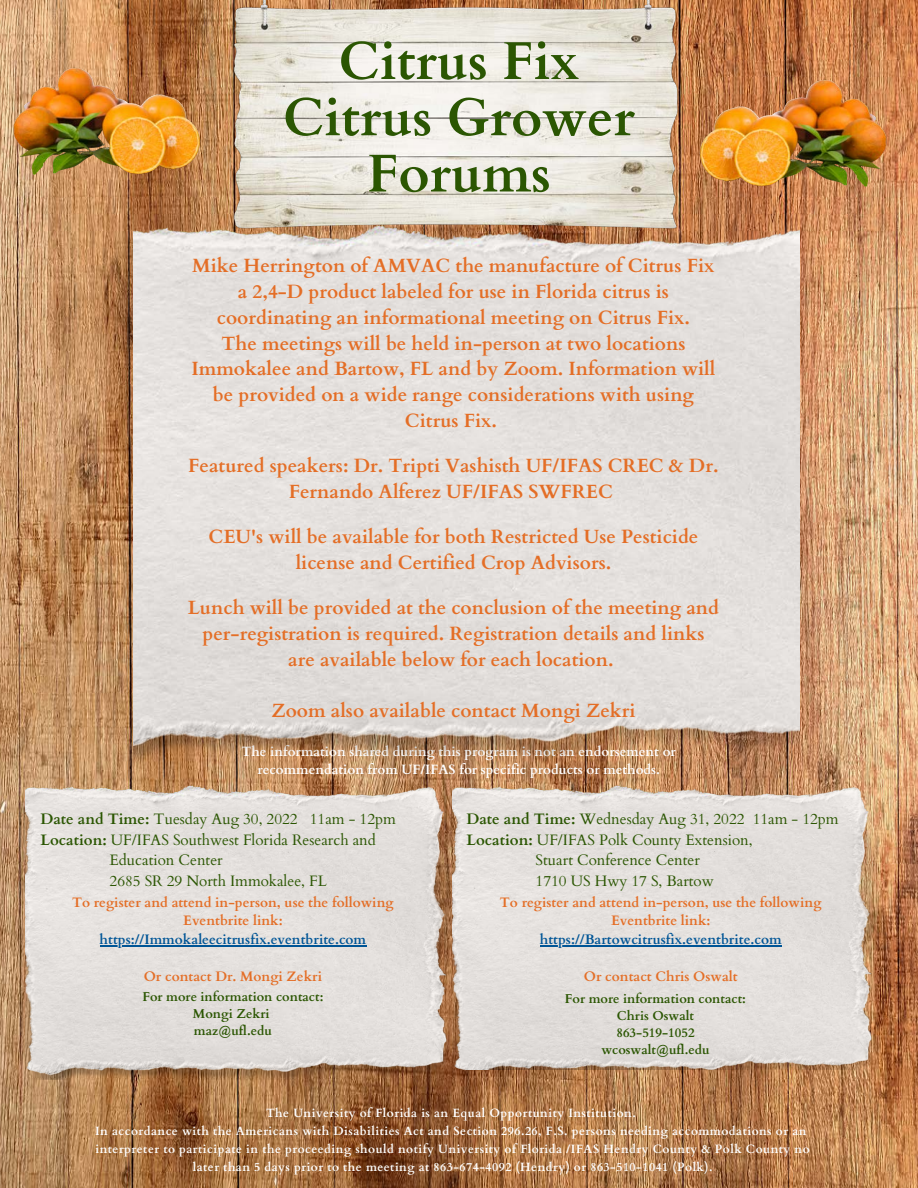
<style>
.page{position:relative;width:918px;height:1188px;background:#fff}
.page>*{position:absolute;margin:0;border:0;box-sizing:border-box;transform-origin:0 0}
.t1{font:700 53.25px/56.2px "Cardo";color:#2b5602;text-align:center}
.t2{font:700 19.2px/25.8px "Cardo";color:#e46e26;text-align:center}
.t3{font:15.15px "Cardo";color:#2b5602}
.t4{font:700 13.8px/18.6px "Cardo";color:#e46e26;text-align:center}
.t5{font:700 13.8px "Cardo";color:#005596}
.t6{font:700 13.5px/18px "Cardo";color:#fff;text-align:center}
.t7{font:700 12.9px/17.1px "Cardo";color:#2b5602;text-align:center}
.t8{font:700 12px/18px "Cardo";letter-spacing:.04em;color:#fff;text-align:center}
.s1{font-weight:700}
</style>
<div class="page">
<img style="left:0;top:0;width:918px;height:1188px">
<img style="left:25px;top:784px;width:428px;height:296px">
<img style="left:175px;top:0;width:535px;height:223px">
<img style="left:7px;top:46px;width:203px;height:135px">
<hr style="left:100px;top:945px;width:266px;height:1px;background:#005596">
<img style="left:691px;top:58px;width:202px;height:135px">
<img style="left:133px;top:223px;width:666px;height:544px">
<img style="left:453px;top:784px;width:424px;height:286px">
<hr style="left:540px;top:945px;width:242px;height:1px;background:#005596">
<h1 class="t1" style="left:283px;top:34px;width:353px">Citrus Fix<br>Citrus Grower<br>Forums</h1>
<p class="t2" style="left:191px;top:253px;width:526px">Mike Herrington of AMVAC the manufacture of Citrus Fix a 2,4-D product labeled for use in Florida citrus is coordinating an informational meeting on Citrus Fix.<br>The meetings will be held in-person at two locations Immokalee and Bartow, FL and by Zoom. Information will be provided on a wide range considerations with using Citrus Fix.</p>
<p class="t2" style="left:188px;top:453px;width:532px">Featured speakers: Dr. Tripti Vashisth UF/IFAS CREC &amp; Dr.<br>Fernando Alferez UF/IFAS SWFREC</p>
<p class="t2" style="left:209px;top:524px;width:491px">CEU's will be available for both Restricted Use Pesticide license and Certified Crop Advisors.</p>
<p class="t2" style="left:188px;top:595px;width:533px">Lunch will be provided at the conclusion of the meeting and per-registration is required. Registration details and links are available below for each location.</p>
<p class="t2" style="left:271px;top:699px;width:366px">Zoom also available contact Mongi Zekri</p>
<p class="t6" style="left:242px;top:743px;width:436px">The information shared during this program is not an endorsement or recommendation from UF/IFAS for specific products or methods.</p>
<p class="t3" style="left:40px;top:809px;width:357px"><span class="s1">Date and Time:</span> Tuesday Aug 30, 2022 11am - 12pm</p>
<p class="t3" style="left:40px;top:830px;width:337px"><span class="s1">Location:</span> UF/IFAS Southwest Florida Research and</p>
<p class="t3" style="left:110px;top:850px;width:115px">Education Center</p>
<p class="t3" style="left:110px;top:871px;width:219px">2685 SR 29 North Immokalee, FL</p>
<p class="t4" style="left:72px;top:893px;width:323px">To register and attend in-person, use the following<br>Eventbrite link:</p>
<p class="t5" style="left:100px;top:930px;width:268px">https://Immokaleecitrusfix.eventbrite.com</p>
<p class="t4" style="left:144px;top:967px;width:180px">Or contact Dr. Mongi Zekri</p>
<p class="t7" style="left:142px;top:988px;width:183px">For more information contact:<br>Mongi Zekri<br>maz@ufl.edu</p>
<p class="t3" style="left:467px;top:809px;width:374px"><span class="s1">Date and Time:</span> Wednesday Aug 31, 2022 11am - 12pm</p>
<p class="t3" style="left:467px;top:830px;width:288px"><span class="s1">Location:</span> UF/IFAS Polk County Extension,</p>
<p class="t3" style="left:536px;top:850px;width:166px">Stuart Conference Center</p>
<p class="t3" style="left:536px;top:871px;width:180px">1710 US Hwy 17 S, Bartow</p>
<p class="t4" style="left:500px;top:893px;width:323px">To register and attend in-person, use the following<br>Eventbrite link:</p>
<p class="t5" style="left:540px;top:930px;width:243px">https://Bartowcitrusfix.eventbrite.com</p>
<p class="t4" style="left:584px;top:967px;width:155px">Or contact Chris Oswalt</p>
<p class="t7" style="left:565px;top:990px;width:183px">For more information contact:<br>Chris Oswalt<br>863-519-1052 wcoswalt@ufl.edu</p>
<p class="t8" style="left:95px;top:1105px;width:716px">The University of Florida is an Equal Opportunity Institution.<br>In accordance with the Americans with Disabilities Act and Section 296.26, F.S. persons needing accommodations or an interpreter to participate in the proceeding should notify University of Florida /IFAS Hendry County &amp; Polk County no later than 5 days prior to the meeting at 863-674-4092 (Hendry) or 863-510-1041 (Polk).</p>
</div>
